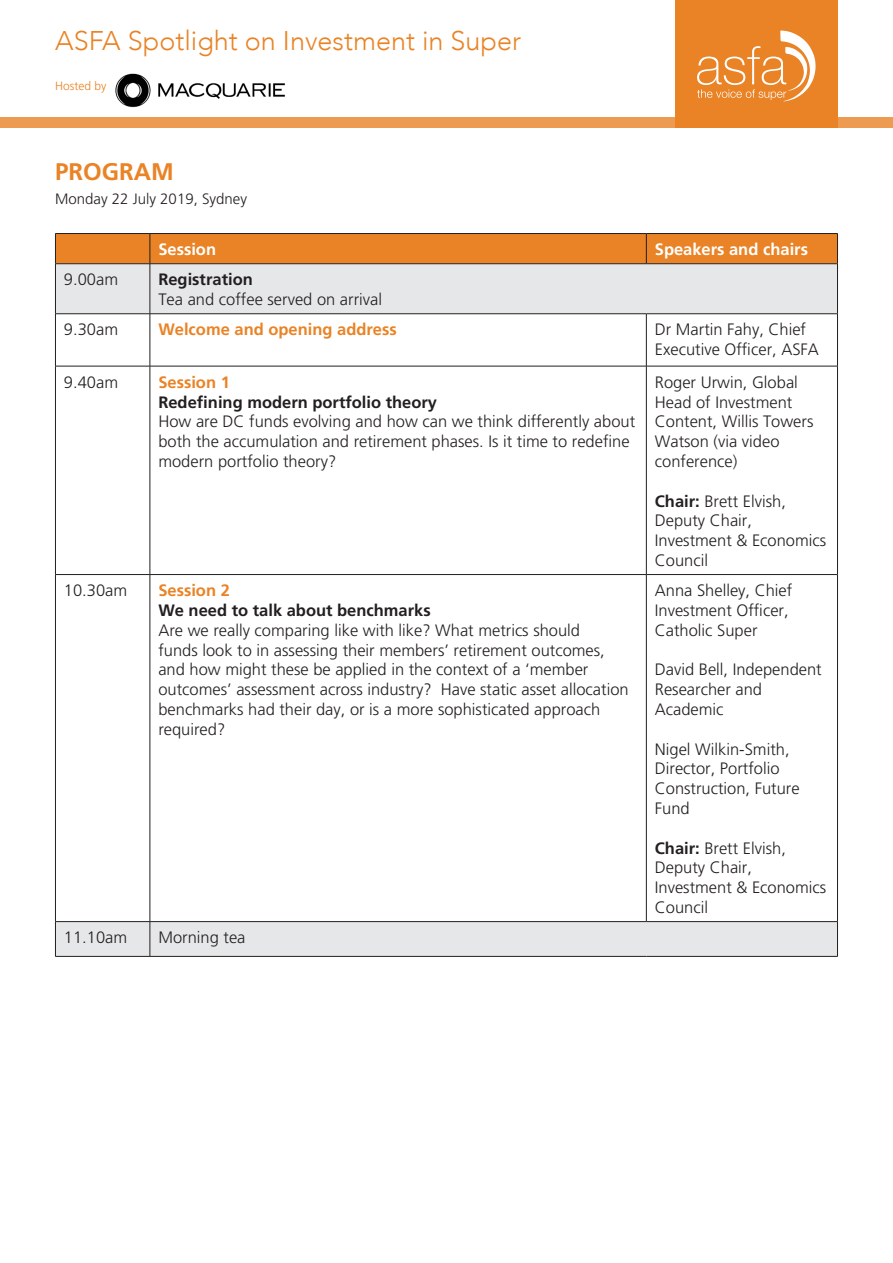
<style>
.page{position:relative;width:893px;height:1263px;background:#fff}
.page>*{position:absolute;margin:0;border:0;box-sizing:border-box;transform-origin:0 0}
.t1{font:300 27px "Avenir";color:#e98325}
.t2{font:700 24px "Frutiger";color:#e98325}
.Bold_10pt{font:300 16.5px/19.8px "Frutiger";color:#231f20}
.Bold_10pt-2{font:700 16.5px "Frutiger";color:#231f20}
.Bold_10pt-3{font:700 16.5px "Frutiger";color:#e98325}
.Bold_10pt-4{font:700 16.5px "Frutiger";color:#fff}
.t3{font:300 15px "Frutiger";color:#231f20}
.t4{font:300 12px "Frutiger";color:#e98325}
.s1{font-weight:700}
</style>
<div class="page">
<div style="left:0;top:117px;width:893px;height:11px;background:#ed9b50"></div>
<div style="left:675px;top:0;width:163px;height:128px;background:#e98325"></div>
<svg style="left:697px;top:31px;width:118px;height:70px"></svg>
<img style="left:115px;top:73px;width:170px;height:35px">
<div style="left:56px;top:234px;width:781px;height:29px;background:#e98325"></div>
<div style="left:56px;top:264px;width:781px;height:692px;background:#e6e7e9"></div>
<svg style="left:56px;top:314px;width:781px;height:607px"></svg>
<hr style="left:55px;top:233px;width:95px;height:1px;background:#231f20">
<hr style="left:55px;top:234px;width:1px;height:30px;background:#231f20">
<hr style="left:150px;top:233px;width:496px;height:1px;background:#231f20">
<hr style="left:150px;top:234px;width:1px;height:30px;background:#231f20">
<hr style="left:646px;top:233px;width:192px;height:1px;background:#231f20">
<hr style="left:646px;top:234px;width:1px;height:30px;background:#231f20">
<hr style="left:837px;top:234px;width:1px;height:30px;background:#231f20">
<hr style="left:55px;top:263px;width:95px;height:1px;background:#231f20">
<hr style="left:55px;top:264px;width:1px;height:50px;background:#231f20">
<hr style="left:150px;top:263px;width:496px;height:1px;background:#231f20">
<hr style="left:150px;top:264px;width:1px;height:50px;background:#231f20">
<hr style="left:646px;top:263px;width:192px;height:1px;background:#231f20">
<hr style="left:837px;top:264px;width:1px;height:50px;background:#231f20">
<hr style="left:55px;top:313px;width:95px;height:1px;background:#231f20">
<hr style="left:55px;top:314px;width:1px;height:52px;background:#231f20">
<hr style="left:150px;top:313px;width:496px;height:1px;background:#231f20">
<hr style="left:150px;top:314px;width:1px;height:52px;background:#231f20">
<hr style="left:646px;top:313px;width:192px;height:1px;background:#231f20">
<hr style="left:646px;top:314px;width:1px;height:52px;background:#231f20">
<hr style="left:837px;top:314px;width:1px;height:52px;background:#231f20">
<hr style="left:55px;top:575px;width:1px;height:346px;background:#231f20">
<hr style="left:150px;top:575px;width:1px;height:346px;background:#231f20">
<hr style="left:646px;top:575px;width:1px;height:346px;background:#231f20">
<hr style="left:837px;top:575px;width:1px;height:346px;background:#231f20">
<hr style="left:55px;top:366px;width:95px;height:1px;background:#231f20">
<hr style="left:55px;top:366px;width:1px;height:208px;background:#231f20">
<hr style="left:150px;top:366px;width:496px;height:1px;background:#231f20">
<hr style="left:150px;top:366px;width:1px;height:208px;background:#231f20">
<hr style="left:646px;top:366px;width:192px;height:1px;background:#231f20">
<hr style="left:646px;top:366px;width:1px;height:208px;background:#231f20">
<hr style="left:837px;top:366px;width:1px;height:208px;background:#231f20">
<hr style="left:55px;top:574px;width:95px;height:1px;background:#231f20">
<hr style="left:150px;top:574px;width:496px;height:1px;background:#231f20">
<hr style="left:646px;top:574px;width:192px;height:1px;background:#231f20">
<hr style="left:150px;top:921px;width:496px;height:1px;background:#231f20">
<hr style="left:646px;top:921px;width:192px;height:1px;background:#231f20">
<hr style="left:837px;top:922px;width:1px;height:34px;background:#231f20">
<hr style="left:150px;top:956px;width:496px;height:1px;background:#231f20">
<hr style="left:646px;top:956px;width:192px;height:1px;background:#231f20">
<hr style="left:55px;top:921px;width:95px;height:1px;background:#231f20">
<hr style="left:55px;top:922px;width:1px;height:34px;background:#231f20">
<hr style="left:150px;top:922px;width:1px;height:34px;background:#231f20">
<hr style="left:55px;top:956px;width:95px;height:1px;background:#231f20">
<h1 class="t1" style="left:55px;top:24px;width:467px">ASFA Spotlight on Investment in Super</h1>
<p class="t4" style="left:55px;top:79px;width:53px">Hosted by</p>
<p class="t2" style="left:55px;top:157px;width:120px">PROGRAM</p>
<p class="t3" style="left:55px;top:190px;width:193px">Monday 22 July 2019, Sydney</p>
<p class="Bold_10pt-4" style="left:158px;top:240px;width:59px">Session</p>
<p class="Bold_10pt-4" style="left:655px;top:240px;width:155px">Speakers and chairs</p>
<p class="Bold_10pt" style="left:64px;top:270px;width:56px">9.00am</p>
<p class="Bold_10pt-2" style="left:158px;top:270px;width:96px">Registration</p>
<p class="Bold_10pt" style="left:158px;top:290px;width:225px">Tea and coffee served on arrival</p>
<p class="Bold_10pt" style="left:64px;top:320px;width:56px">9.30am</p>
<p class="Bold_10pt-3" style="left:158px;top:320px;width:240px">Welcome and opening address</p>
<p class="Bold_10pt" style="left:655px;top:320px;width:166px">Dr Martin Fahy, Chief<br>Executive Officer, ASFA</p>
<p class="Bold_10pt" style="left:64px;top:372px;width:56px">9.40am</p>
<p class="Bold_10pt-3" style="left:158px;top:372px;width:73px">Session 1</p>
<p class="Bold_10pt-2" style="left:158px;top:392px;width:280px">Redefining modern portfolio theory</p>
<p class="Bold_10pt" style="left:158px;top:412px;width:478px">How are DC funds evolving and how can we think differently about both the accumulation and retirement phases. Is it time to redefine modern portfolio theory?</p>
<p class="Bold_10pt" style="left:655px;top:372px;width:160px">Roger Urwin, Global<br>Head of Investment<br>Content, Willis Towers<br>Watson (via video conference)</p>
<p class="Bold_10pt" style="left:655px;top:491px;width:173px"><span class="s1">Chair:</span> Brett Elvish,<br>Deputy Chair,<br>Investment &amp; Economics<br>Council</p>
<p class="Bold_10pt" style="left:64px;top:581px;width:65px">10.30am</p>
<p class="Bold_10pt-3" style="left:158px;top:581px;width:73px">Session 2</p>
<p class="Bold_10pt-2" style="left:158px;top:601px;width:274px">We need to talk about benchmarks</p>
<p class="Bold_10pt" style="left:158px;top:620px;width:472px">Are we really comparing like with like? What metrics should<br>funds look to in assessing their members’ retirement outcomes, and how might these be applied in the context of a ‘member outcomes’ assessment across industry? Have static asset allocation benchmarks had their day, or is a more sophisticated approach required?</p>
<p class="Bold_10pt" style="left:64px;top:928px;width:65px">11.10am</p>
<p class="Bold_10pt" style="left:158px;top:928px;width:89px">Morning tea</p>
<p class="Bold_10pt" style="left:655px;top:581px;width:139px">Anna Shelley, Chief<br>Investment Officer,<br>Catholic Super</p>
<p class="Bold_10pt" style="left:655px;top:660px;width:168px">David Bell, Independent<br>Researcher and<br>Academic</p>
<p class="Bold_10pt" style="left:655px;top:739px;width:146px">Nigel Wilkin-Smith,<br>Director, Portfolio<br>Construction, Future<br>Fund</p>
<p class="Bold_10pt" style="left:655px;top:838px;width:173px"><span class="s1">Chair:</span> Brett Elvish,<br>Deputy Chair,<br>Investment &amp; Economics<br>Council</p>
</div>
